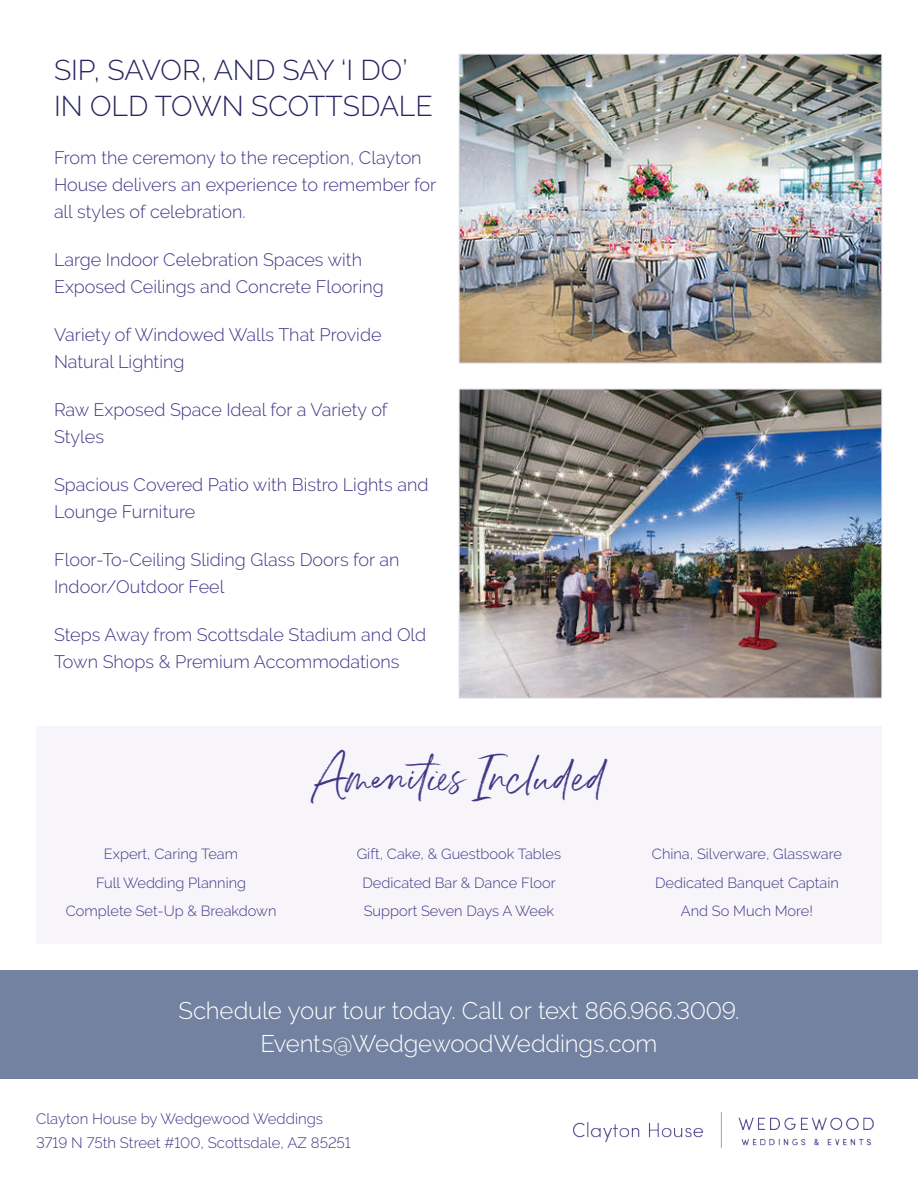
<style>
.page{position:relative;width:918px;height:1188px;background:#fff}
.page>*{position:absolute;margin:0;border:0;box-sizing:border-box;transform-origin:0 0}
.t1{font:37.5px "Belluga";color:#403786}
.t2{font:300 28.5px/36px "Raleway";color:#282562}
.t3{font:300 24px/33.3px "Raleway";letter-spacing:-.01em;color:#fff;text-align:center}
.t4{font:300 18px/27px "Raleway";color:#403786}
.t5{font:300 15px/24px "Raleway";color:#403786}
.t6{font:300 14.7px/28.5px "Raleway";color:#403786;text-align:center}
</style>
<div class="page">
<img style="left:461px;top:56px;width:419px;height:305px">
<div style="left:459px;top:54px;width:423px;height:309px;border:1px solid #d8d6eb"></div>
<img style="left:461px;top:391px;width:419px;height:305px">
<div style="left:459px;top:389px;width:423px;height:309px;border:1px solid #d8d6eb"></div>
<img style="left:573px;top:1112px;width:301px;height:36px">
<div style="left:0;top:970px;width:918px;height:108px;background:#7282a0"></div>
<div style="left:36px;top:726px;width:846px;height:92px;background:#f6f3f9"></div>
<div style="left:36px;top:818px;width:846px;height:126px;background:#f6f3f9"></div>
<h2 class="t2" style="left:54px;top:52px;width:380px">SIP, SAVOR, AND SAY ‘I DO’<br>IN OLD TOWN SCOTTSDALE</h2>
<p class="t4" style="left:54px;top:144px;width:384px">From the ceremony to the reception, Clayton<br>House delivers an experience to remember for all styles of celebration.</p>
<p class="t4" style="left:54px;top:246px;width:331px">Large Indoor Celebration Spaces with<br>Exposed Ceilings and Concrete Flooring</p>
<p class="t4" style="left:54px;top:321px;width:329px">Variety of Windowed Walls That Provide<br>Natural Lighting</p>
<p class="t4" style="left:54px;top:396px;width:335px">Raw Exposed Space Ideal for a Variety of<br>Styles</p>
<p class="t4" style="left:54px;top:471px;width:376px">Spacious Covered Patio with Bistro Lights and<br>Lounge Furniture</p>
<p class="t4" style="left:54px;top:546px;width:347px">Floor-To-Ceiling Sliding Glass Doors for an<br>Indoor/Outdoor Feel</p>
<p class="t4" style="left:54px;top:621px;width:374px">Steps Away from Scottsdale Stadium and Old<br>Town Shops &amp; Premium Accommodations</p>
<h1 class="t1" style="left:313px;top:755px;width:293px">Amenities Included</h1>
<p class="t6" style="left:66px;top:840px;width:212px">Expert, Caring Team<br>Full Wedding Planning<br>Complete Set-Up &amp; Breakdown</p>
<p class="t6" style="left:357px;top:840px;width:206px">Gift, Cake, &amp; Guestbook Tables<br>Dedicated Bar &amp; Dance Floor<br>Support Seven Days A Week</p>
<p class="t6" style="left:652px;top:840px;width:191px">China, Silverware, Glassware<br>Dedicated Banquet Captain<br>And So Much More!</p>
<h3 class="t3" style="left:179px;top:993px;width:562px">Schedule your tour today. Call or text 866.966.3009.<br>Events@WedgewoodWeddings.com</h3>
<p class="t5" style="left:36px;top:1106px;width:316px">Clayton House by Wedgewood Weddings<br>3719 N 75th Street #100, Scottsdale, AZ 85251</p>
</div>
